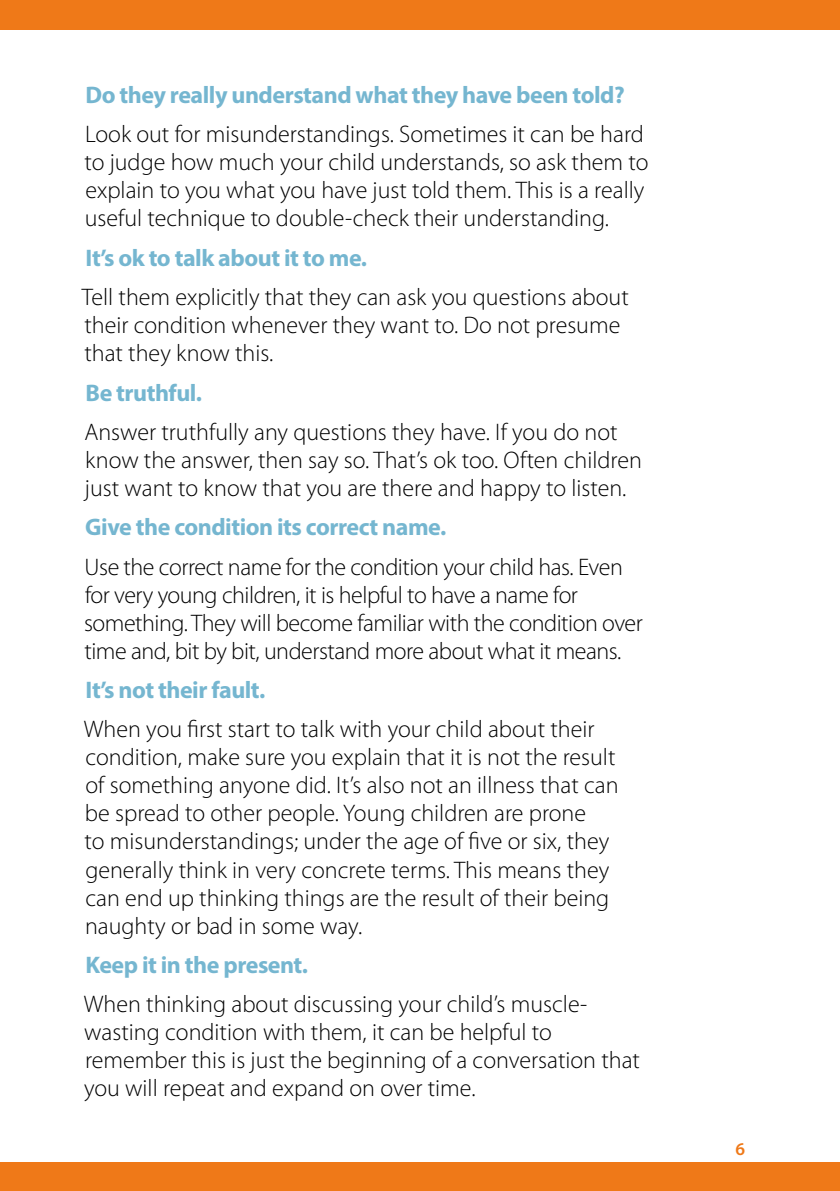
<style>
.page{position:relative;width:840px;height:1191px;background:#fff}
.page>*{position:absolute;margin:0;border:0;box-sizing:border-box;transform-origin:0 0}
.t1{font:300 24px/28px "Myriad Pro";color:#000}
.t2{font:300 24px/28px "Myriad Pro";letter-spacing:-.02em;color:#000}
.t3{font:700 24px "Myriad Pro";letter-spacing:-.02em;color:#75b6d0}
.t4{font:600 18px "Myriad Pro";color:#ef7918}
</style>
<div class="page">
<div style="left:0;top:1162px;width:839px;height:29px;background:#ef7918"></div>
<div style="left:0;top:0;width:839px;height:29px;background:#ef7918"></div>
<p class="t3" style="left:85px;top:79px;width:540px">Do they really understand what they have been told?</p>
<p class="t1" style="left:84px;top:120px;width:565px">Look out for misunderstandings. Sometimes it can be hard to judge how much your child understands, so ask them to explain to you what you have just told them. This is a really useful technique to double-check their understanding.</p>
<p class="t3" style="left:85px;top:242px;width:283px">It’s ok to talk about it to me.</p>
<p class="t1" style="left:82px;top:283px;width:548px">Tell them explicitly that they can ask you questions about their condition whenever they want to. Do not presume that they know this.</p>
<p class="t3" style="left:85px;top:377px;width:118px">Be truthful.</p>
<p class="t1" style="left:84px;top:418px;width:558px">Answer truthfully any questions they have. If you do not know the answer, then say so. That’s ok too. Often children just want to know that you are there and happy to listen.</p>
<p class="t3" style="left:85px;top:511px;width:362px">Give the condition its correct name.</p>
<p class="t2" style="left:84px;top:552px;width:560px">Use the correct name for the condition your child has. Even for very young children, it is helpful to have a name for something. They will become familiar with the condition over time and, bit by bit, understand more about what it means.</p>
<p class="t3" style="left:85px;top:674px;width:181px">It’s not their fault.</p>
<p class="t1" style="left:84px;top:715px;width:536px">When you first start to talk with your child about their condition, make sure you explain that it is not the result of something anyone did. It’s also not an illness that can be spread to other people. Young children are prone<br>to misunderstandings; under the age of five or six, they generally think in very concrete terms. This means they can end up thinking things are the result of their being naughty or bad in some way.</p>
<p class="t3" style="left:85px;top:949px;width:224px">Keep it in the present.</p>
<p class="t1" style="left:84px;top:990px;width:557px">When thinking about discussing your child’s muscle&shy;wasting condition with them, it can be helpful to remember this is just the beginning of a conversation that you will repeat and expand on over time.</p>
<p class="t4" style="left:735px;top:1137px;width:11px">6</p>
</div>
